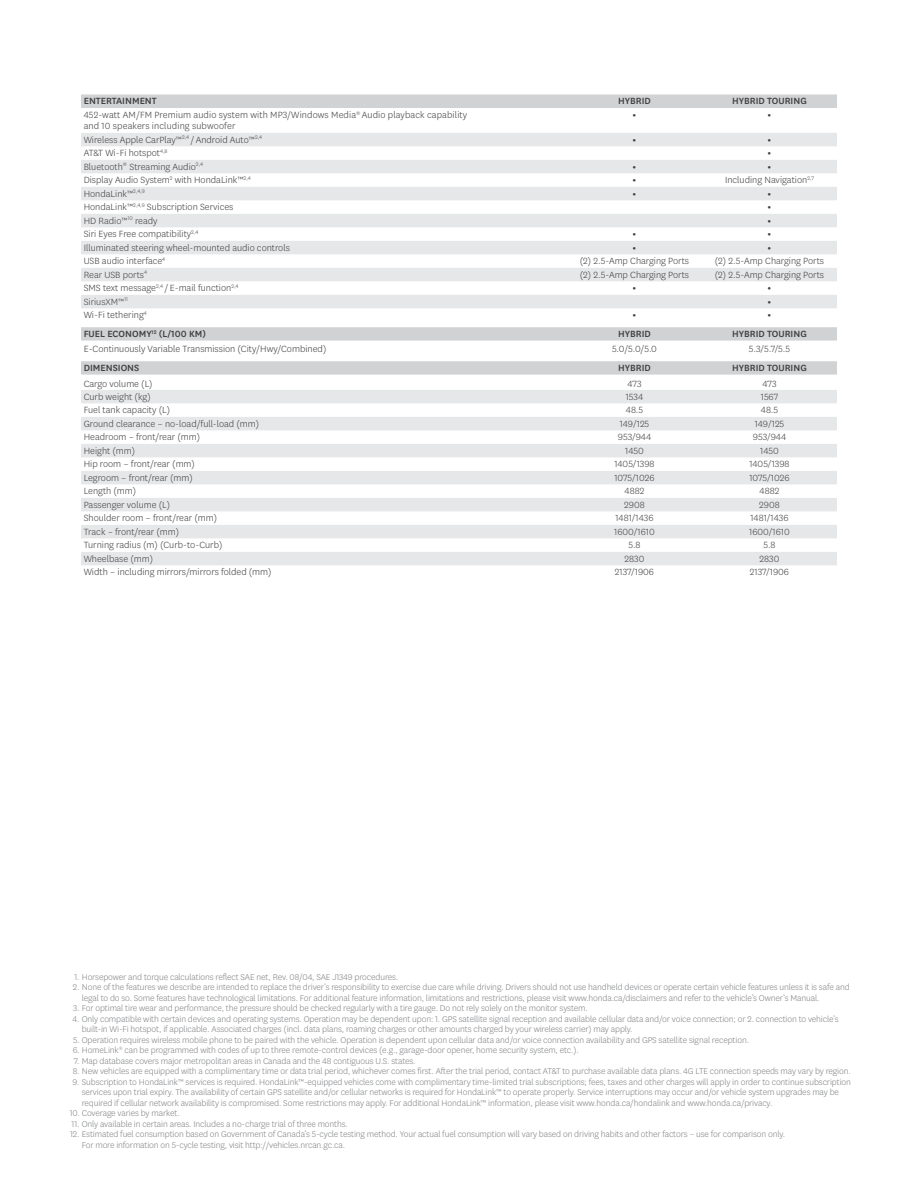
<style>
.page{position:relative;width:918px;height:1188px;background:#fff}
.page>*{position:absolute;margin:0;border:0;box-sizing:border-box;transform-origin:0 0}
.t1{font:300 10.5px/10.5px "National";color:#3e3e3f}
.t2{font:500 10.5px "National";color:#3e3e3f}
.t3{font:700 10.5px "National";color:#3e3e3f}
.t4{font:300 9.75px/10.5px "National";letter-spacing:-.01em;color:#808285}
</style>
<div class="page">
<svg style="left:81px;top:390px;width:756px;height:175px;fill:#e6e7e9"></svg>
<svg style="left:81px;top:327px;width:756px;height:48px"></svg>
<svg style="left:81px;top:94px;width:756px;height:14px"></svg>
<svg style="left:81px;top:133px;width:756px;height:175px;fill:#e6e7e9"></svg>
<p class="t2" style="left:84px;top:94px;width:75px">ENTERTAINMENT</p>
<p class="t2" style="left:618px;top:94px;width:34px">HYBRID</p>
<p class="t2" style="left:732px;top:94px;width:76px">HYBRID TOURING</p>
<p class="t1" style="left:84px;top:109px;width:385px">452-watt AM/FM Premium audio system with MP3/Windows Media<sup>®</sup> Audio playback capability and 10 speakers including subwoofer</p>
<p class="t3" style="left:633px;top:107px;width:5px">•</p>
<p class="t3" style="left:768px;top:107px;width:5px">•</p>
<p class="t1" style="left:84px;top:134px;width:180px">Wireless Apple CarPlay™<sup>2,4</sup> /Android Auto™<sup>2,4</sup></p>
<p class="t3" style="left:633px;top:132px;width:5px">•</p>
<p class="t3" style="left:768px;top:132px;width:5px">•</p>
<p class="t1" style="left:84px;top:147px;width:85px">AT&amp;T Wi-Fi hotspot<sup>4,8</sup></p>
<p class="t3" style="left:768px;top:146px;width:5px">•</p>
<p class="t1" style="left:84px;top:161px;width:121px">Bluetooth<sup>®</sup> Streaming Audio<sup>2,4</sup></p>
<p class="t3" style="left:633px;top:159px;width:5px">•</p>
<p class="t3" style="left:768px;top:159px;width:5px">•</p>
<p class="t1" style="left:84px;top:174px;width:169px">Display Audio System<sup>2</sup> with HondaLink™<sup>2,4</sup></p>
<p class="t3" style="left:633px;top:173px;width:5px">•</p>
<p class="t1" style="left:725px;top:174px;width:90px">Including Navigation<sup>2,7</sup></p>
<p class="t1" style="left:84px;top:188px;width:63px">HondaLink™<sup>2,4,9</sup></p>
<p class="t3" style="left:633px;top:186px;width:5px">•</p>
<p class="t3" style="left:768px;top:186px;width:5px">•</p>
<p class="t1" style="left:84px;top:201px;width:151px">HondaLink™<sup>2,4,9</sup> Subscription Services</p>
<p class="t3" style="left:768px;top:200px;width:5px">•</p>
<p class="t1" style="left:84px;top:215px;width:75px">HD Radio™<sup>10</sup> ready</p>
<p class="t3" style="left:768px;top:213px;width:5px">•</p>
<p class="t1" style="left:84px;top:228px;width:116px">Siri Eyes Free compatibility<sup>2,4</sup></p>
<p class="t3" style="left:633px;top:227px;width:5px">•</p>
<p class="t3" style="left:768px;top:227px;width:5px">•</p>
<p class="t1" style="left:84px;top:242px;width:208px">Illuminated steering wheel-mounted audio controls</p>
<p class="t3" style="left:633px;top:240px;width:5px">•</p>
<p class="t3" style="left:768px;top:240px;width:5px">•</p>
<p class="t1" style="left:84px;top:255px;width:83px">USB audio interface<sup>4</sup></p>
<p class="t1" style="left:580px;top:255px;width:111px">(2) 2.5-Amp Charging Ports</p>
<p class="t1" style="left:715px;top:255px;width:111px">(2) 2.5-Amp Charging Ports</p>
<p class="t1" style="left:84px;top:269px;width:65px">Rear USB ports<sup>4</sup></p>
<p class="t1" style="left:580px;top:269px;width:111px">(2) 2.5-Amp Charging Ports</p>
<p class="t1" style="left:715px;top:269px;width:111px">(2) 2.5-Amp Charging Ports</p>
<p class="t1" style="left:84px;top:282px;width:156px">SMS text message<sup>2,4</sup> / E-mail function<sup>2,4</sup></p>
<p class="t3" style="left:633px;top:281px;width:5px">•</p>
<p class="t3" style="left:768px;top:281px;width:5px">•</p>
<p class="t1" style="left:84px;top:296px;width:46px">SiriusXM™<sup>11</sup></p>
<p class="t3" style="left:768px;top:294px;width:5px">•</p>
<p class="t1" style="left:84px;top:309px;width:65px">Wi-Fi tethering<sup>4</sup></p>
<p class="t3" style="left:633px;top:308px;width:5px">•</p>
<p class="t3" style="left:768px;top:308px;width:5px">•</p>
<p class="t2" style="left:84px;top:327px;width:124px">FUEL ECONOMY<sup>12</sup> (L/100 KM)</p>
<p class="t2" style="left:618px;top:327px;width:34px">HYBRID</p>
<p class="t2" style="left:732px;top:327px;width:76px">HYBRID TOURING</p>
<p class="t1" style="left:84px;top:344px;width:244px">E-Continuously Variable Transmission (City/Hwy/Combined)</p>
<p class="t1" style="left:612px;top:344px;width:46px">5.0/5.0/5.0</p>
<p class="t1" style="left:749px;top:344px;width:43px">5.3/5.7/5.5</p>
<p class="t2" style="left:84px;top:361px;width:57px">DIMENSIONS</p>
<p class="t2" style="left:618px;top:361px;width:34px">HYBRID</p>
<p class="t2" style="left:732px;top:361px;width:76px">HYBRID TOURING</p>
<p class="t1" style="left:84px;top:378px;width:70px">Cargo volume (L)</p>
<p class="t1" style="left:628px;top:378px;width:15px">473</p>
<p class="t1" style="left:763px;top:378px;width:15px">473</p>
<p class="t1" style="left:84px;top:391px;width:69px">Curb weight (kg)</p>
<p class="t1" style="left:626px;top:391px;width:19px">1534</p>
<p class="t1" style="left:761px;top:391px;width:19px">1567</p>
<p class="t1" style="left:84px;top:404px;width:88px">Fuel tank capacity (L)</p>
<p class="t1" style="left:626px;top:404px;width:19px">48.5</p>
<p class="t1" style="left:761px;top:404px;width:19px">48.5</p>
<p class="t1" style="left:84px;top:418px;width:177px">Ground clearance – no-load/full-load (mm)</p>
<p class="t1" style="left:620px;top:418px;width:31px">149/125</p>
<p class="t1" style="left:755px;top:418px;width:31px">149/125</p>
<p class="t1" style="left:84px;top:431px;width:118px">Headroom – front/rear (mm)</p>
<p class="t1" style="left:618px;top:431px;width:35px">953/944</p>
<p class="t1" style="left:753px;top:431px;width:35px">953/944</p>
<p class="t1" style="left:84px;top:445px;width:53px">Height (mm)</p>
<p class="t1" style="left:625px;top:445px;width:20px">1450</p>
<p class="t1" style="left:760px;top:445px;width:20px">1450</p>
<p class="t1" style="left:84px;top:458px;width:113px">Hip room – front/rear (mm)</p>
<p class="t1" style="left:614px;top:458px;width:42px">1405/1398</p>
<p class="t1" style="left:749px;top:458px;width:42px">1405/1398</p>
<p class="t1" style="left:84px;top:472px;width:111px">Legroom – front/rear (mm)</p>
<p class="t1" style="left:614px;top:472px;width:42px">1075/1026</p>
<p class="t1" style="left:749px;top:472px;width:42px">1075/1026</p>
<p class="t1" style="left:84px;top:486px;width:54px">Length (mm)</p>
<p class="t1" style="left:625px;top:486px;width:21px">4882</p>
<p class="t1" style="left:760px;top:486px;width:21px">4882</p>
<p class="t1" style="left:84px;top:499px;width:88px">Passenger volume (L)</p>
<p class="t1" style="left:624px;top:499px;width:22px">2908</p>
<p class="t1" style="left:759px;top:499px;width:22px">2908</p>
<p class="t1" style="left:84px;top:513px;width:135px">Shoulder room – front/rear (mm)</p>
<p class="t1" style="left:615px;top:513px;width:40px">1481/1436</p>
<p class="t1" style="left:750px;top:513px;width:40px">1481/1436</p>
<p class="t1" style="left:84px;top:526px;width:97px">Track – front/rear (mm)</p>
<p class="t1" style="left:614px;top:526px;width:42px">1600/1610</p>
<p class="t1" style="left:749px;top:526px;width:42px">1600/1610</p>
<p class="t1" style="left:84px;top:540px;width:140px">Turning radius (m) (Curb-to-Curb)</p>
<p class="t1" style="left:628px;top:540px;width:14px">5.8</p>
<p class="t1" style="left:763px;top:540px;width:14px">5.8</p>
<p class="t1" style="left:84px;top:553px;width:71px">Wheelbase (mm)</p>
<p class="t1" style="left:625px;top:553px;width:21px">2830</p>
<p class="t1" style="left:760px;top:553px;width:21px">2830</p>
<p class="t1" style="left:84px;top:567px;width:189px">Width – including mirrors/mirrors folded (mm)</p>
<p class="t1" style="left:615px;top:567px;width:41px">2137/1906</p>
<p class="t1" style="left:750px;top:567px;width:41px">2137/1906</p>
<p class="t4" style="left:74px;top:971px;width:326px">1. Horsepower and torque calculations reflect SAE net, Rev. 08/04, SAE J1349 procedures.</p>
<p class="t4" style="left:82px;top:981px;width:769px;text-indent:-9px">2. None of the features we describe are intended to replace the driver’s responsibility to exercise due care while driving. Drivers should not use handheld devices or operate certain vehicle features unless it is safe and legal to do so. Some features have technological limitations. For additional feature information, limitations and restrictions, please visit www.honda.ca/disclaimers and refer to the vehicle’s Owner’s Manual.</p>
<p class="t4" style="left:73px;top:1002px;width:516px">3. For optimal tire wear and performance, the pressure should be checked regularly with a tire gauge. Do not rely solely on the monitor system.</p>
<p class="t4" style="left:82px;top:1013px;width:758px;text-indent:-9px">4. Only compatible with certain devices and operating systems. Operation may be dependent upon: 1. GPS satellite signal reception and available cellular data and/or voice connection; or 2. connection to vehicle’s built-in Wi-Fi hotspot, if applicable. Associated charges (incl. data plans, roaming charges or other amounts charged by your wireless carrier) may apply.</p>
<p class="t4" style="left:73px;top:1034px;width:678px">5. Operation requires wireless mobile phone to be paired with the vehicle. Operation is dependent upon cellular data and/or voice connection availability and GPS satellite signal reception.</p>
<p class="t4" style="left:73px;top:1044px;width:508px">6. HomeLink<sup>®</sup> can be programmed with codes of up to three remote-control devices (e.g., garage-door opener, home security system, etc.).</p>
<p class="t4" style="left:74px;top:1055px;width:343px">7. Map database covers major metropolitan areas in Canada and the 48 contiguous U.S. states.</p>
<p class="t4" style="left:73px;top:1065px;width:780px">8. New vehicles are equipped with a complimentary time or data trial period, whichever comes first. After the trial period, contact AT&amp;T to purchase available data plans. 4G LTE connection speeds may vary by region.</p>
<p class="t4" style="left:82px;top:1076px;width:771px;text-indent:-9px">9. Subscription to HondaLink™ services is required. HondaLink™-equipped vehicles come with complimentary time-limited trial subscriptions; fees, taxes and other charges will apply in order to continue subscription services upon trial expiry. The availability of certain GPS satellite and/or cellular networks is required for HondaLink™ to operate properly. Service interruptions may occur and/or vehicle system upgrades may be required if cellular network availability is compromised. Some restrictions may apply. For additional HondaLink™ information, please visit www.honda.ca/hondalink and www.honda.ca/privacy.</p>
<p class="t4" style="left:70px;top:1107px;width:112px">10. Coverage varies by market.</p>
<p class="t4" style="left:72px;top:1118px;width:278px">11. Only available in certain areas. Includes a no-charge trial of three months.</p>
<p class="t4" style="left:82px;top:1128px;width:705px;text-indent:-12px">12. Estimated fuel consumption based on Government of Canada’s 5-cycle testing method. Your actual fuel consumption will vary based on driving habits and other factors – use for comparison only.<br>For more information on 5-cycle testing, visit http://vehicles.nrcan.gc.ca.</p>
</div>
